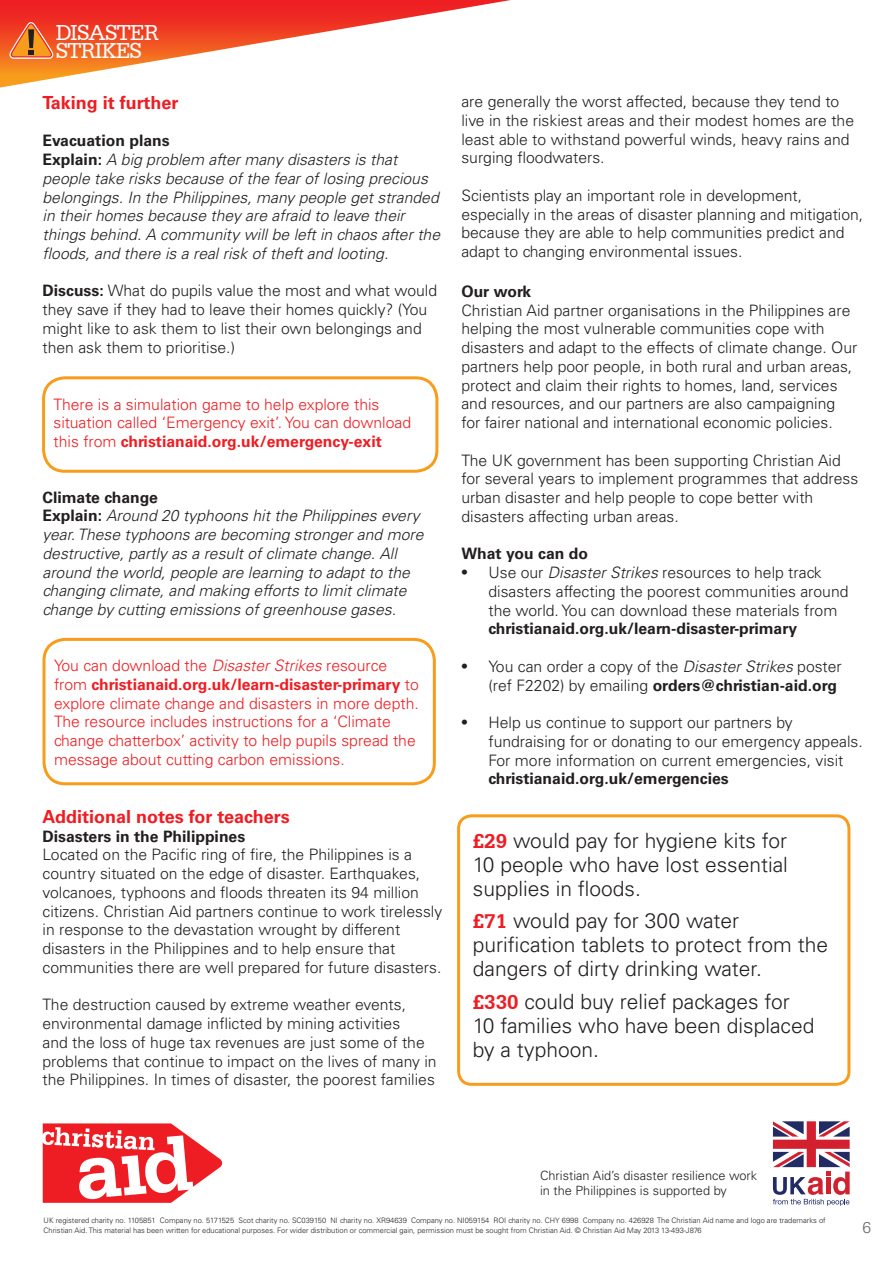
<style>
.page{position:relative;width:893px;height:1263px;background:#fff}
.page>*{position:absolute;margin:0;border:0;box-sizing:border-box;transform-origin:0 0}
.t1{font:22.8px/18.1px "Serifa BT";letter-spacing:-.035em;color:#fff}
.t2{font:300 21px/24px "Univers CA";color:#231f20}
.t3{font:700 18px "Univers CA";color:#ee1d23}
.t4{font:300 15.75px/18.8px "Univers CA";color:#231f20}
.t5{font:italic 300 15.75px/18.8px "Univers CA";color:#231f20}
.t6{font:300 15.75px/18.8px "Univers CA";color:#ee1d23}
.t7{font:700 15.75px "Univers CA";color:#231f20}
.t8{font:300 15.75px "Univers CA";color:#6c6d70}
.t9{font:300 12.75px/15.3px "Univers CA";color:#231f20}
.t10{font:300 7.5px/10.5px "Univers CA";color:#231f20}
.s1{font-weight:700;font-style:normal}
.s2{font-weight:700}
.s3{font-style:italic}
.s4{font-family:"Times";font-weight:400;font-size:18px}
.s5{font-family:"Serifa BT";font-weight:700;color:#ee1d23}
</style>
<div class="page">
<svg style="left:773px;top:1121px;width:77px;height:85px"></svg>
<svg style="left:43px;top:1123px;width:179px;height:80px"></svg>
<svg style="left:0;top:0;width:511px;height:88px"></svg>
<div style="left:42px;top:376px;width:396px;height:97px;border:3px solid #f89c1c;border-radius:21px"></div>
<div style="left:43px;top:638px;width:393px;height:147px;border:3px solid #f89c1c;border-radius:21px"></div>
<div style="left:457px;top:814px;width:393px;height:272px;border:3px solid #f89c1c;border-radius:13px"></div>
<h1 class="t1" style="left:56px;top:23px;width:104px">DISASTER<br>STRIKES</h1>
<p class="t3" style="left:43px;top:92px;width:137px">Taking it further</p>
<p class="t5" style="left:43px;top:131px;width:399px"><span class="s1">Evacuation plans<br>Explain:</span> A big problem after many disasters is that people take risks because of the fear of losing precious belongings. In the Philippines, many people get stranded in their homes because they are afraid to leave their things behind. A community will be left in chaos after the floods, and there is a real risk of theft and looting.</p>
<p class="t4" style="left:43px;top:281px;width:396px"><span class="s2">Discuss:</span> What do pupils value the most and what would they save if they had to leave their homes quickly? (You might like to ask them to list their own belongings and then ask them to prioritise.)</p>
<p class="t6" style="left:54px;top:395px;width:359px">There is a simulation game to help explore this situation called ‘Emergency exit’. You can download this from <span class="s2">christianaid.org.uk/emergency-exit</span></p>
<p class="t5" style="left:43px;top:488px;width:382px"><span class="s1">Climate change<br>Explain:</span> Around 20 typhoons hit the Philippines every year. These typhoons are becoming stronger and more destructive, partly as a result of climate change. All around the world, people are learning to adapt to the changing climate, and making efforts to limit climate change by cutting emissions of greenhouse gases.</p>
<p class="t6" style="left:54px;top:656px;width:366px">You can download the <span class="s3">Disaster Strikes</span> resource from <span class="s2">christianaid.org.uk/learn-disaster-primary</span> to explore climate change and disasters in more depth.<br>The resource includes instructions for a ‘Climate change chatterbox’ activity to help pupils spread the message about cutting carbon emissions.</p>
<p class="t3" style="left:43px;top:806px;width:249px">Additional notes for teachers</p>
<p class="t7" style="left:43px;top:827px;width:204px">Disasters in the Philippines</p>
<p class="t4" style="left:43px;top:845px;width:401px">Located on the Pacific ring of fire, the Philippines is a country situated on the edge of disaster. Earthquakes, volcanoes, typhoons and floods threaten its 94 million citizens. Christian Aid partners continue to work tirelessly in response to the devastation wrought by different disasters in the Philippines and to help ensure that communities there are well prepared for future disasters.</p>
<p class="t4" style="left:43px;top:995px;width:396px">The destruction caused by extreme weather events, environmental damage inflicted by mining activities<br>and the loss of huge tax revenues are just some of the problems that continue to impact on the lives of many in the Philippines. In times of disaster, the poorest families</p>
<p class="t4" style="left:461px;top:92px;width:394px">are generally the worst affected, because they tend to live in the riskiest areas and their modest homes are the least able to withstand powerful winds, heavy rains and surging floodwaters.</p>
<p class="t4" style="left:461px;top:186px;width:403px">Scientists play an important role in development, especially in the areas of disaster planning and mitigation, because they are able to help communities predict and adapt to changing environmental issues.</p>
<p class="t7" style="left:461px;top:282px;width:71px">Our work</p>
<p class="t4" style="left:461px;top:301px;width:398px">Christian Aid partner organisations in the Philippines are helping the most vulnerable communities cope with disasters and adapt to the effects of climate change. Our partners help poor people, in both rural and urban areas, protect and claim their rights to homes, land, services and resources, and our partners are also campaigning for fairer national and international economic policies.</p>
<p class="t4" style="left:461px;top:451px;width:398px">The UK government has been supporting Christian Aid for several years to implement programmes that address urban disaster and help people to cope better with disasters affecting urban areas.</p>
<p class="t7" style="left:461px;top:544px;width:128px">What you can do</p>
<p class="t4" style="left:488px;top:563px;width:362px;text-indent:-27px"><span class="s4">•</span> Use our <span class="s3">Disaster Strikes</span> resources to help track disasters affecting the poorest communities around the world. You can download these materials from</p>
<p class="t7" style="left:488px;top:620px;width:310px">christianaid.org.uk/learn-disaster-primary</p>
<p class="t4" style="left:488px;top:657px;width:355px;text-indent:-27px"><span class="s4">•</span> You can order a copy of the <span class="s3">Disaster Strikes</span> poster (ref F2202) by emailing <span class="s2">orders@christian-aid.org</span></p>
<p class="t4" style="left:488px;top:713px;width:376px;text-indent:-27px"><span class="s4">•</span> Help us continue to support our partners by fundraising for or donating to our emergency appeals.<br>For more information on current emergencies, visit</p>
<p class="t7" style="left:488px;top:770px;width:242px">christianaid.org.uk/emergencies</p>
<h2 class="t2" style="left:473px;top:828px;width:317px;text-align:justify"><span class="s5">£29</span> would pay for hygiene kits for 10 people who have lost essential supplies in floods.</h2>
<h2 class="t2" style="left:473px;top:909px;width:357px"><span class="s5">£71</span> would pay for 300 water purification tablets to protect from the dangers of dirty drinking water.</h2>
<h2 class="t2" style="left:473px;top:989px;width:343px"><span class="s5">£330</span> could buy relief packages for<br>10 families who have been displaced by a typhoon.</h2>
<p class="t9" style="left:540px;top:1168px;width:219px">Christian Aid’s disaster resilience work in the Philippines is supported by</p>
<p class="t10" style="left:44px;top:1215px;width:784px">UK registered charity no. 1105851 Company no. 5171525 Scot charity no. SC039150 NI charity no. XR94639 Company no. NI059154 ROI charity no. CHY 6998 Company no. 426928 The Christian Aid name and logo are trademarks of<br>Christian Aid. This material has been written for educational purposes. For wider distribution or commercial gain, permission must be sought from Christian Aid. © Christian Aid May 2013 13-493-J876</p>
<p class="t8" style="left:862px;top:1218px;width:10px">6</p>
</div>
